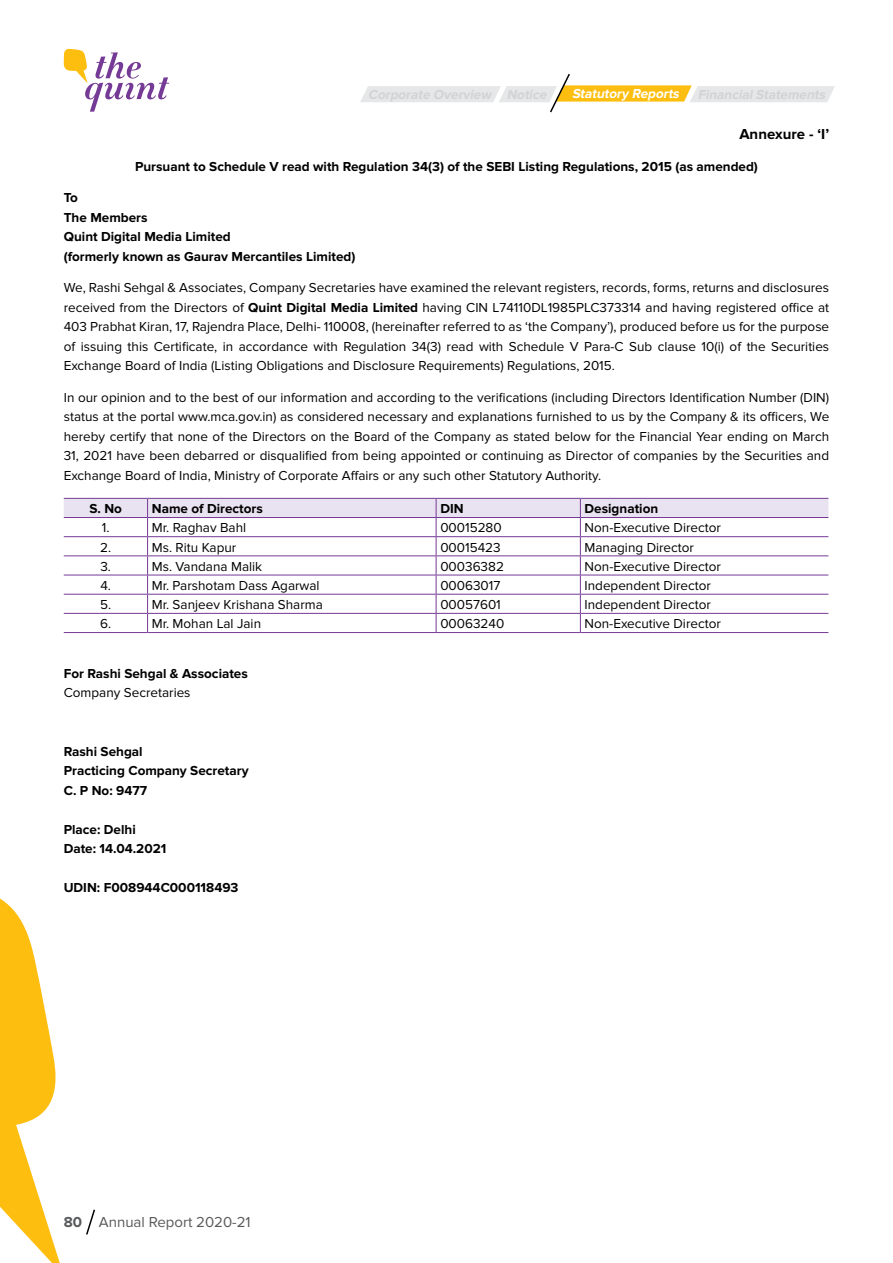
<style>
.page{position:relative;width:893px;height:1263px;background:#fff}
.page>*{position:absolute;margin:0;border:0;box-sizing:border-box;transform-origin:0 0}
.t1{font:15px "Proxima Nova";color:#58595b}
.t2{font:700 15px "Proxima Nova";color:#000}
.t3{font:13.5px/19.5px "Proxima Nova";color:#000;text-align:justify}
.t4{font:700 13.5px/19.5px "Proxima Nova";color:#000}
.t5{font:italic 700 13.5px "Proxima Nova";color:#d1d3d4}
.s1{color:#fff}
.s2{font-weight:700}
</style>
<div class="page">
<svg style="left:64px;top:49px;width:105px;height:63px"></svg>
<svg style="left:86px;top:1209px;width:9px;height:26px"></svg>
<svg style="left:0;top:898px;width:60px;height:365px"></svg>
<svg style="left:360px;top:73px;width:475px;height:40px"></svg>
<svg style="left:64px;top:499px;width:764px;height:133px"></svg>
<hr style="left:64px;top:498px;width:84px;height:1px;background:#753a96">
<hr style="left:148px;top:498px;width:288px;height:1px;background:#753a96">
<hr style="left:436px;top:498px;width:144px;height:1px;background:#753a96">
<hr style="left:580px;top:498px;width:248px;height:1px;background:#753a96">
<hr style="left:64px;top:632px;width:84px;height:1px;background:#753a96">
<hr style="left:148px;top:632px;width:288px;height:1px;background:#753a96">
<hr style="left:436px;top:632px;width:144px;height:1px;background:#753a96">
<hr style="left:580px;top:632px;width:248px;height:1px;background:#753a96">
<p class="t5" style="left:368px;top:87px;width:183px">Corporate Overview Notice</p>
<p class="t5" style="left:572px;top:87px;width:257px"><span class="s1">Statutory Reports</span> FinancialStatements</p>
<p class="t2" style="left:739px;top:126px;width:91px">Annexure - ‘I’</p>
<p class="t4" style="left:135px;top:157px;width:624px">Pursuant to Schedule V read with Regulation 34(3) of the SEBI Listing Regulations, 2015 (as amended)</p>
<p class="t4" style="left:64px;top:188px;width:293px">To<br>The Members<br>Quint Digital Media Limited<br>(formerly known as Gaurav Mercantiles Limited)</p>
<p class="t3" style="left:64px;top:278px;width:767px">We, Rashi Sehgal &amp; Associates, Company Secretaries have examined the relevant registers, records, forms, returns and disclosures received from the Directors of <span class="s2">Quint Digital Media Limited</span> having CIN L74110DL1985PLC373314 and having registered office at 403 Prabhat Kiran, 17, Rajendra Place, Delhi- 110008, (hereinafter referred to as ‘the Company’), produced before us for the purpose of issuing this Certificate, in accordance with Regulation 34(3) read with Schedule V Para-C Sub clause 10(i) of the Securities Exchange Board of India (Listing Obligations and Disclosure Requirements) Regulations, 2015.</p>
<p class="t3" style="left:64px;top:388px;width:767px">In our opinion and to the best of our information and according to the verifications (including Directors Identification Number (DIN) status at the portal www.mca.gov.in) as considered necessary and explanations furnished to us by the Company &amp; its officers, We hereby certify that none of the Directors on the Board of the Company as stated below for the Financial Year ending on March 31, 2021 have been debarred or disqualified from being appointed or continuing as Director of companies by the Securities and Exchange Board of India, Ministry of Corporate Affairs or any such other Statutory Authority.</p>
<p class="t4" style="left:89px;top:499px;width:34px">S. No</p>
<p class="t4" style="left:152px;top:499px;width:112px">Name of Directors</p>
<p class="t4" style="left:440px;top:499px;width:25px">DIN</p>
<p class="t4" style="left:585px;top:499px;width:75px">Designation</p>
<p class="t3" style="left:102px;top:518px;width:9px">1.</p>
<p class="t3" style="left:152px;top:518px;width:96px">Mr. Raghav Bahl</p>
<p class="t3" style="left:440px;top:518px;width:63px">00015280</p>
<p class="t3" style="left:585px;top:518px;width:138px">Non-Executive Director</p>
<p class="t3" style="left:100px;top:538px;width:13px">2.</p>
<p class="t3" style="left:152px;top:538px;width:86px">Ms. Ritu Kapur</p>
<p class="t3" style="left:440px;top:538px;width:62px">00015423</p>
<p class="t3" style="left:585px;top:538px;width:111px">Managing Director</p>
<p class="t3" style="left:100px;top:557px;width:12px">3.</p>
<p class="t3" style="left:152px;top:557px;width:112px">Ms. Vandana Malik</p>
<p class="t3" style="left:440px;top:557px;width:65px">00036382</p>
<p class="t3" style="left:585px;top:557px;width:138px">Non-Executive Director</p>
<p class="t3" style="left:100px;top:576px;width:12px">4.</p>
<p class="t3" style="left:152px;top:576px;width:169px">Mr. Parshotam Dass Agarwal</p>
<p class="t3" style="left:440px;top:576px;width:62px">00063017</p>
<p class="t3" style="left:585px;top:576px;width:128px">Independent Director</p>
<p class="t3" style="left:100px;top:595px;width:13px">5.</p>
<p class="t3" style="left:152px;top:595px;width:173px">Mr. Sanjeev Krishana Sharma</p>
<p class="t3" style="left:440px;top:595px;width:62px">00057601</p>
<p class="t3" style="left:585px;top:595px;width:128px">Independent Director</p>
<p class="t3" style="left:100px;top:614px;width:13px">6.</p>
<p class="t3" style="left:152px;top:614px;width:111px">Mr. Mohan Lal Jain</p>
<p class="t3" style="left:440px;top:614px;width:66px">00063240</p>
<p class="t3" style="left:585px;top:614px;width:138px">Non-Executive Director</p>
<p class="t4" style="left:64px;top:664px;width:186px">For Rashi Sehgal &amp; Associates</p>
<p class="t3" style="left:64px;top:683px;width:128px">Company Secretaries</p>
<p class="t4" style="left:64px;top:742px;width:186px">Rashi Sehgal<br>Practicing Company Secretary<br>C. P No: 9477</p>
<p class="t4" style="left:64px;top:820px;width:104px">Place: Delhi<br>Date: 14.04.2021</p>
<p class="t4" style="left:64px;top:878px;width:176px">UDIN: F008944C000118493</p>
<p class="t1" style="left:64px;top:1213px;width:188px"><span class="s2">80</span> Annual Report 2020-21</p>
</div>
